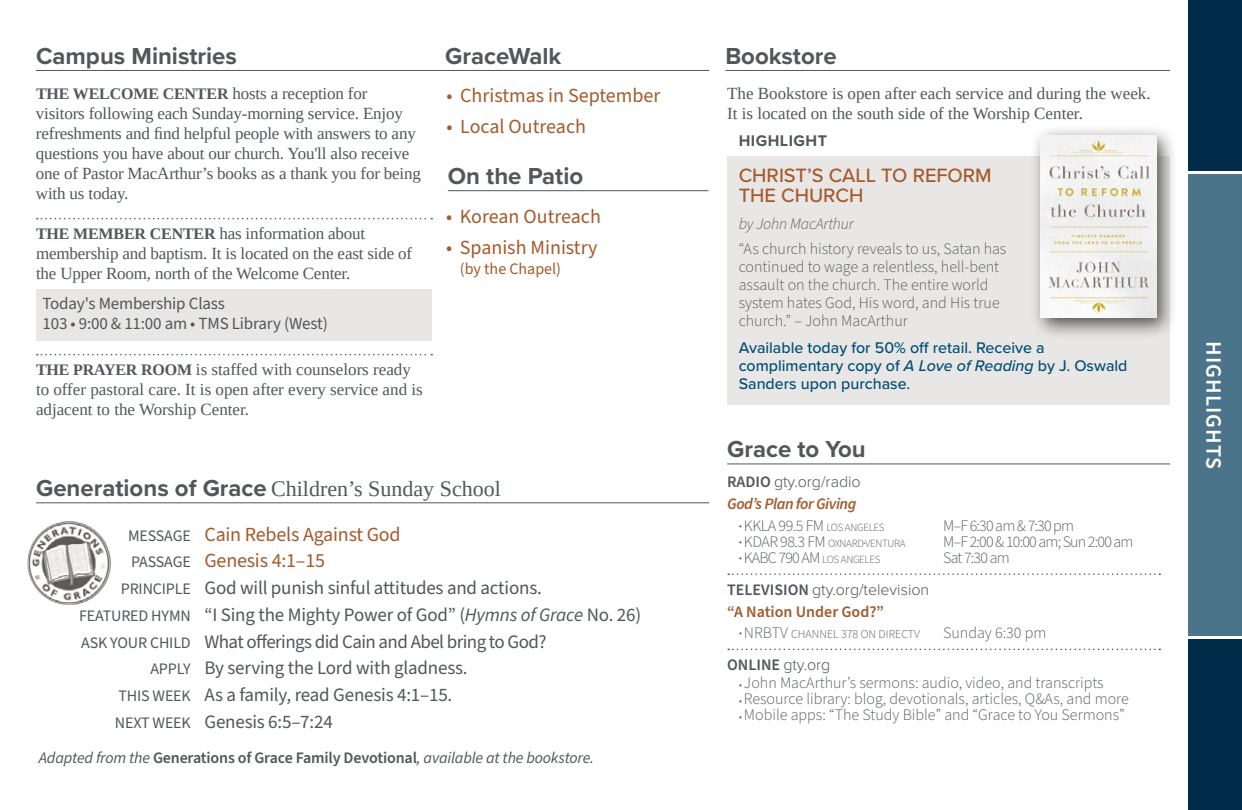
<style>
.page{position:relative;width:1242px;height:810px;background:#fff}
.page>*{position:absolute;margin:0;border:0;box-sizing:border-box;transform-origin:0 0}
.t1{font:700 24px "Proxima Nova";color:#52575a}
.t2{font:22px "Tinos";color:#52575a}
.t3{font:600 22px "Source Sans Pro";letter-spacing:.05em;color:#fff}
.t4{font:20px/26.8px "Source Sans Pro";color:#a45a2b}
.t5{font:500 20px/20px "Proxima Nova";color:#a45a2b}
.t6{font:19px "Source Sans Pro";letter-spacing:-.01em;color:#52575a}
.t7{font:19px "Source Sans Pro";letter-spacing:-.03em;color:#52575a}
.t8{font:17px/20px "Tinos";letter-spacing:-.01em;color:#52575a}
.t9{font:17px/20px "Source Sans Pro";letter-spacing:-.01em;color:#52575a}
.t10{font:300 16px/18px "Source Sans Pro";color:#52575a}
.t11{font:500 16px/18px "Proxima Nova";color:#004d72}
.t12{font:italic 16px "Source Sans Pro";letter-spacing:-.01em;color:#52575a}
.t13{font:300 16px "Proxima Nova";color:#52575a}
.t14{font:300 16px "Source Sans Pro";letter-spacing:-.05em;color:#52575a}
.t15{font:italic 600 16px "Source Sans Pro";letter-spacing:-.03em;color:#a45a2b}
.t16{font:600 16px "Source Sans Pro";color:#a45a2b}
.t17{font:italic 300 16px "Source Sans Pro";letter-spacing:-.01em;color:#52575a}
.t18{font:16px "Source Sans Pro";color:#a45a2b}
.t19{font:700 16px "Proxima Nova";letter-spacing:.03em;color:#52575a}
.t20{font:300 12px "Source Sans Pro";color:#52575a}
.t21{font:300 11px "Source Sans Pro";letter-spacing:-.03em;color:#52575a}
.s1{font-weight:700;font-size:16px}
.s2{font-family:"Proxima Nova";font-weight:700;font-size:24px}
.s3{font-size:16px;color:#52575a}
.s4{font-size:16px}
.s5{font-style:italic}
.s6{font-weight:600;font-style:normal}
.s7{font-family:"Source Sans Pro";font-weight:600}
.s8{font-size:10px}
.s9{font-size:11px}
</style>
<div class="page">
<div style="left:1188px;top:174px;width:54px;height:462px;background:#4b738a"></div>
<div style="left:1188px;top:639px;width:54px;height:171px;background:#002b49"></div>
<div style="left:1188px;top:0;width:54px;height:171px;background:#002b49"></div>
<svg style="left:728px;top:573px;width:432px;height:2px"></svg>
<svg style="left:728px;top:649px;width:432px;height:1px"></svg>
<hr style="left:727px;top:463px;width:443px;height:1px;background:#52575a">
<div style="left:36px;top:290px;width:396px;height:51px;background:#e8e7e6"></div>
<svg style="left:37px;top:218px;width:395px;height:1px"></svg>
<svg style="left:37px;top:354px;width:395px;height:1px"></svg>
<hr style="left:36px;top:70px;width:673px;height:1px;background:#52575a">
<hr style="left:725px;top:70px;width:445px;height:1px;background:#52575a">
<hr style="left:448px;top:190px;width:261px;height:1px;background:#52575a">
<img style="left:27px;top:521px;width:84px;height:84px">
<hr style="left:36px;top:502px;width:673px;height:1px;background:#52575a">
<div style="left:727px;top:157px;width:443px;height:248px;background:#e8e7e6"></div>
<div style="left:1030px;top:125px;width:148px;height:215px;background:#1c1c19;opacity:.75"></div>
<img style="left:1040px;top:135px;width:116px;height:183px">
<h1 class="t1" style="left:36px;top:38px;width:203px">Campus Ministries</h1>
<h1 class="t1" style="left:445px;top:38px;width:118px">GraceWalk</h1>
<p class="t8" style="left:36px;top:84px;width:387px"><span class="s1">THE WELCOME CENTER</span> hosts a reception for<br>visitors following each Sunday-morning service. Enjoy refreshments and find helpful people with answers to any questions you have about our church. You'll also receive one of Pastor MacArthur’s books as a thank you for being with us today.</p>
<p class="t8" style="left:36px;top:224px;width:378px"><span class="s1">THE MEMBER CENTER</span> has information about membership and baptism. It is located on the east side of the Upper Room, north of the Welcome Center.</p>
<p class="t9" style="left:42px;top:294px;width:287px">Today's Membership Class<br>103 • 9:00 &amp; 11:00 am • TMS Library (West)</p>
<p class="t8" style="left:36px;top:360px;width:388px"><span class="s1">THE PRAYER ROOM</span> is staffed with counselors ready to offer pastoral care. It is open after every service and is adjacent to the Worship Center.</p>
<p class="t4" style="left:447px;top:83px;width:215px">• Christmas in September</p>
<p class="t4" style="left:447px;top:114px;width:141px">• Local Outreach</p>
<h1 class="t1" style="left:448px;top:158px;width:137px">On the Patio</h1>
<p class="t4" style="left:446px;top:203px;width:156px">• Korean Outreach</p>
<p class="t4" style="left:446px;top:234px;width:153px">• Spanish Ministry</p>
<p class="t18" style="left:460px;top:258px;width:103px">(by the Chapel)</p>
<p class="t2" style="left:36px;top:475px;width:466px"><span class="s2">Generations of Grace</span> Children’s Sunday School</p>
<p class="t4" style="left:128px;top:521px;width:274px"><span class="s3">MESSAGE</span> Cain Rebels Against God<br><span class="s3">PASSAGE</span> Genesis 4:1–15</p>
<p class="t6" style="left:121px;top:575px;width:423px"><span class="s4">PRINCIPLE</span> God will punish sinful attitudes and actions.</p>
<p class="t6" style="left:79px;top:602px;width:564px"><span class="s4">FEATURED HYMN</span> “I Sing the Mighty Power of God” (<span class="s5">Hymns of Grace</span> No. 26)</p>
<p class="t7" style="left:81px;top:629px;width:467px"><span class="s4">ASK YOUR CHILD</span> What offerings did Cain and Abel bring to God?</p>
<p class="t6" style="left:150px;top:655px;width:319px"><span class="s4">APPLY</span> By serving the Lord with gladness.</p>
<p class="t6" style="left:118px;top:682px;width:335px"><span class="s4">THIS WEEK</span> As a family, read Genesis 4:1–15.</p>
<p class="t6" style="left:115px;top:709px;width:219px"><span class="s4">NEXT WEEK</span> Genesis 6:5–7:24</p>
<p class="t12" style="left:39px;top:747px;width:557px">Adapted from the <span class="s6">Generations of Grace Family Devotional</span>, available at the bookstore.</p>
<h1 class="t1" style="left:725px;top:38px;width:113px">Bookstore</h1>
<p class="t8" style="left:727px;top:84px;width:425px">The Bookstore is open after each service and during the week.<br>It is located on the south side of the Worship Center.</p>
<p class="t19" style="left:739px;top:128px;width:90px">HIGHLIGHT</p>
<p class="t5" style="left:739px;top:165px;width:254px">CHRIST’S CALL TO REFORM<br>THE CHURCH</p>
<p class="t17" style="left:739px;top:213px;width:117px">by John MacArthur</p>
<p class="t10" style="left:739px;top:240px;width:269px">“As church history reveals to us, Satan has continued to wage a relentless, hell-bent assault on the church. The entire world system hates God, His word, and His true church.” – John MacArthur</p>
<p class="t11" style="left:739px;top:338px;width:390px">Available today for 50% off retail. Receive a complimentary copy of <span class="s5">A Love of Reading</span> by J. Oswald<br>Sanders upon purchase.</p>
<h1 class="t1" style="left:727px;top:432px;width:140px">Grace to You</h1>
<p class="t13" style="left:727px;top:470px;width:135px"><span class="s7">RADIO</span> gty.org/radio</p>
<p class="t15" style="left:727px;top:493px;width:131px">God’s Plan for Giving</p>
<p class="t10" style="left:739px;top:517px;width:147px"><span class="s8">•</span> KKLA 99.5 FM <span class="s9">LOS ANGELES</span></p>
<p class="t10" style="left:943px;top:517px;width:132px">M–F 6:30 am &amp; 7:30 pm</p>
<p class="t21" style="left:739px;top:536px;width:168px"><sup>•</sup> <span class="s4">KDAR 98.3 FM</span> OXNARD<sup>•</sup>VENTURA</p>
<p class="t14" style="left:943px;top:531px;width:192px">M–F 2:00 &amp; 10:00 am; Sun 2:00 am</p>
<p class="t21" style="left:739px;top:552px;width:143px"><sup>•</sup> <span class="s4">KABC 790 AM</span> LOS ANGELES</p>
<p class="t10" style="left:943px;top:549px;width:68px">Sat 7:30 am</p>
<p class="t13" style="left:727px;top:578px;width:204px"><span class="s7">TELEVISION</span> gty.org/television</p>
<p class="t16" style="left:727px;top:601px;width:158px">“A Nation Under God?”</p>
<p class="t20" style="left:739px;top:626px;width:182px"><sup>•</sup> <span class="s4">NRBTV</span> CHANNEL 378 ON DIRECTV</p>
<p class="t10" style="left:943px;top:624px;width:105px">Sunday 6:30 pm</p>
<p class="t13" style="left:727px;top:653px;width:105px"><span class="s7">ONLINE</span> gty.org</p>
<p class="t10" style="left:739px;top:674px;width:366px"><span class="s8">•</span> John MacArthur’s sermons: audio, video, and transcripts</p>
<p class="t10" style="left:739px;top:690px;width:391px"><span class="s8">•</span> Resource library: blog, devotionals, articles, Q&amp;As, and more</p>
<p class="t10" style="left:739px;top:706px;width:387px"><span class="s8">•</span> Mobile apps: “The Study Bible” and “Grace to You Sermons”</p>
<p class="t3" style="left:1229px;top:341px;width:130px;rotate:90deg">HIGHLIGHTS</p>
</div>
